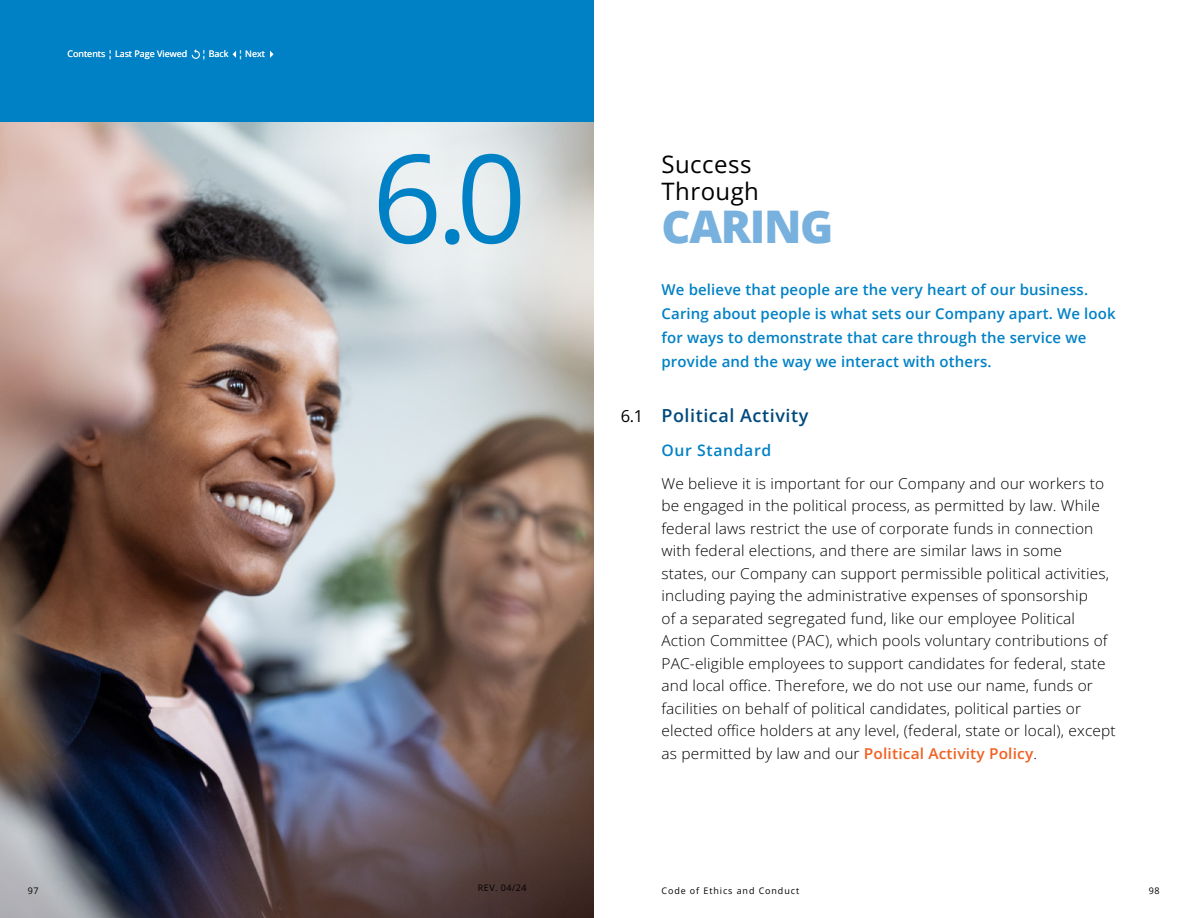
<style>
.page{position:relative;width:1188px;height:918px;background:#fff}
.page>*{position:absolute;margin:0;border:0;box-sizing:border-box;transform-origin:0 0}
.t1{font:123px "Open Sans";color:#0081c6}
.t2{font:800 45px "Open Sans";letter-spacing:-.03em;color:#78b1de}
.t3{font:24px/27px "Open Sans";letter-spacing:.02em;color:#000}
.t4{font:600 18px "Open Sans";letter-spacing:.03em;color:#00497c}
.t5{font:600 15.75px "Open Sans";letter-spacing:.04em;color:#0081c6}
.t6{font:300 15px/22.5px "Open Sans";letter-spacing:.01em;color:#000}
.t7{font:600 15px/24px "Open Sans";letter-spacing:.01em;color:#0081c6}
.t8{font:9px "Open Sans";letter-spacing:.1em;color:#000}
.t9{font:9px "Open Sans";color:#fff}
.s1{font-weight:400;font-size:16.5px;color:#000}
.s2{font-weight:600;color:#f16122}
</style>
<div class="page">
<img style="left:0;top:122px;width:594px;height:796px">
<svg style="left:261px;top:122px;width:333px;height:219px;background:#a59c97"></svg>
<div style="left:492px;top:181px;width:283px;height:201px;background:#fff;border-radius:50%"></div>
<svg style="left:324px;top:60px;width:246px;height:245px;background:#dce1e2"></svg>
<svg style="left:249px;top:58px;width:202px;height:201px;background:#dae2e4"></svg>
<svg style="left:510px;top:164px;width:202px;height:201px"></svg>
<svg style="left:363px;top:205px;width:187px;height:186px;background:#d6dddf"></svg>
<div style="left:0;top:0;width:594px;height:122px;background:#0081c6"></div>
<div style="left:594px;top:243px;width:449px;height:19px;background:#fff"></div>
<svg style="left:191px;top:49px;width:9px;height:10px"></svg>
<svg style="left:270px;top:51px;width:4px;height:7px"></svg>
<svg style="left:233px;top:51px;width:3px;height:7px"></svg>
<p class="t9" style="left:68px;top:48px;width:121px">Contents ¦ Last Page Viewed</p>
<p class="t9" style="left:202px;top:48px;width:65px">¦ Back ¦ Next</p>
<h1 class="t1" style="left:372px;top:114px;width:156px">6.0</h1>
<h3 class="t3" style="left:662px;top:150px;width:99px">Success<br>Through</h3>
<h2 class="t2" style="left:662px;top:192px;width:174px">CARING</h2>
<p class="t7" style="left:662px;top:277px;width:456px">We believe that people are the very heart of our business.<br>Caring about people is what sets our Company apart. We look for ways to demonstrate that care through the service we provide and the way we interact with others.</p>
<p class="t4" style="left:621px;top:403px;width:189px"><span class="s1">6.1</span> Political Activity</p>
<p class="t5" style="left:662px;top:440px;width:111px">Our Standard</p>
<p class="t6" style="left:662px;top:472px;width:456px">We believe it is important for our Company and our workers to be engaged in the political process, as permitted by law. While federal laws restrict the use of corporate funds in connection with federal elections, and there are similar laws in some<br>states, our Company can support permissible political activities, including paying the administrative expenses of sponsorship<br>of a separated segregated fund, like our employee Political Action Committee (PAC), which pools voluntary contributions of PAC-eligible employees to support candidates for federal, state and local office. Therefore, we do not use our name, funds or facilities on behalf of political candidates, political parties or elected office holders at any level, (federal, state or local), except as permitted by law and our <span class="s2">Political Activity Policy</span>.</p>
<p class="t8" style="left:478px;top:881px;width:50px">REV. 04/24</p>
<p class="t8" style="left:28px;top:884px;width:12px">97</p>
<p class="t8" style="left:662px;top:884px;width:139px">Code of Ethics and Conduct</p>
<p class="t8" style="left:1149px;top:884px;width:12px">98</p>
</div>
